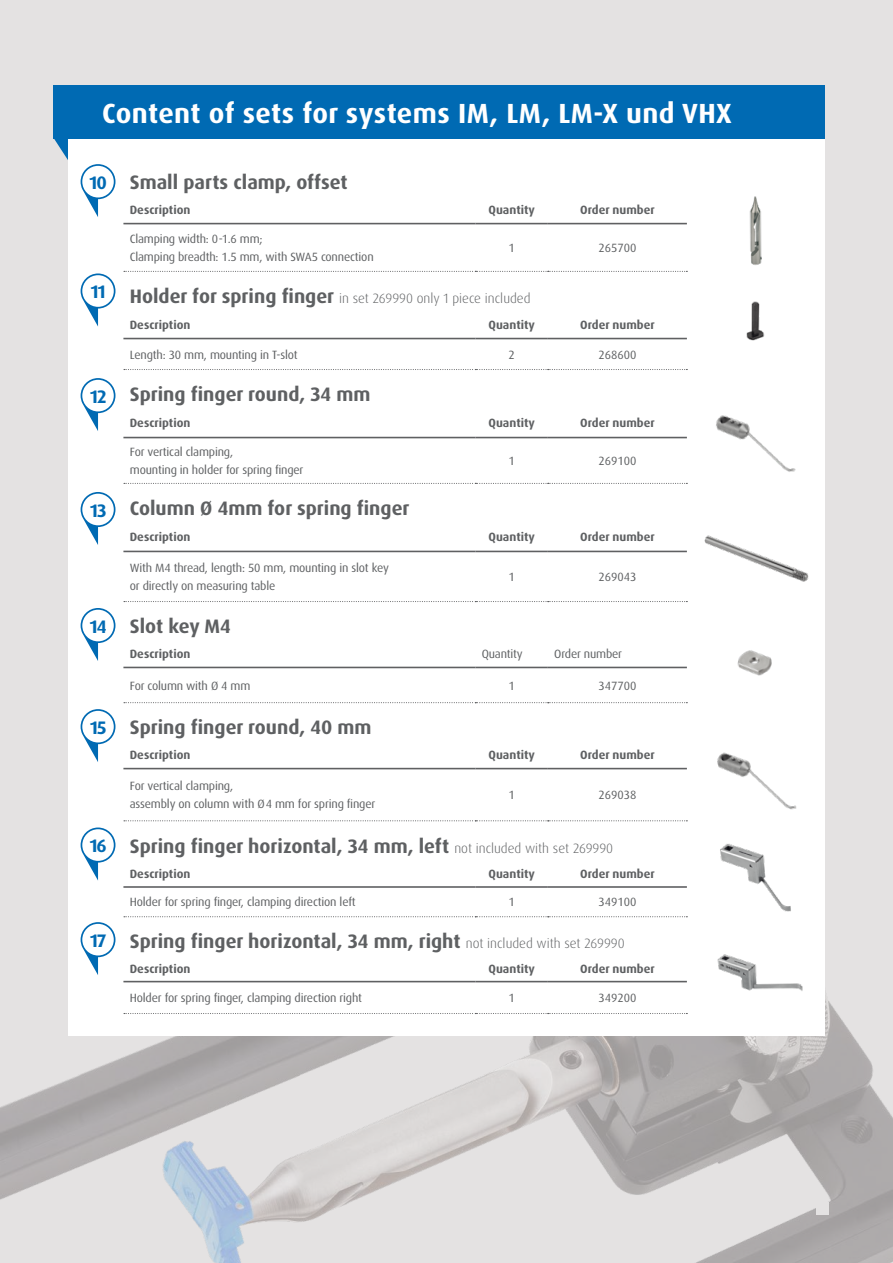
<style>
.page{position:relative;width:893px;height:1263px;background:#e4e2e2}
.page>*{position:absolute;margin:0;border:0;box-sizing:border-box;transform-origin:0 0}
.t1{font:700 27.75px "Dax Pro";letter-spacing:.015em;color:#fff}
.t2{font:700 19.5px "Dax Pro";color:#5e6062}
.t3{font:300 13.5px "Dax Pro";color:#5e6062}
.t4{font:12px/18px "Dax Pro";letter-spacing:-.015em;color:#5e6062}
.t5{font:700 12px "Dax Pro";color:#5e6062}
.s1{font-size:18.15px;color:#006ab3}
.s2{font-weight:700;font-size:19.5px}
.s3{font-weight:300;font-size:13.5px}
</style>
<div class="page">
<img style="left:0;top:995px;width:893px;height:268px">
<div style="left:68px;top:98px;width:757px;height:938px;background:#fff"></div>
<svg style="left:124px;top:271px;width:563px;height:1px"></svg>
<svg style="left:124px;top:369px;width:563px;height:1px"></svg>
<svg style="left:124px;top:483px;width:563px;height:1px"></svg>
<svg style="left:124px;top:601px;width:563px;height:1px"></svg>
<svg style="left:124px;top:702px;width:563px;height:1px"></svg>
<svg style="left:124px;top:820px;width:563px;height:1px"></svg>
<svg style="left:124px;top:916px;width:563px;height:1px"></svg>
<svg style="left:124px;top:1013px;width:563px;height:1px"></svg>
<hr style="left:123px;top:223px;width:352px;height:1px;background:#5f6062">
<hr style="left:475px;top:223px;width:73px;height:1px;background:#5f6062">
<hr style="left:548px;top:223px;width:139px;height:1px;background:#5f6062">
<hr style="left:123px;top:338px;width:352px;height:1px;background:#5f6062">
<hr style="left:475px;top:338px;width:73px;height:1px;background:#5f6062">
<hr style="left:548px;top:338px;width:139px;height:1px;background:#5f6062">
<hr style="left:123px;top:437px;width:352px;height:1px;background:#5f6062">
<hr style="left:475px;top:437px;width:73px;height:1px;background:#5f6062">
<hr style="left:548px;top:437px;width:139px;height:1px;background:#5f6062">
<hr style="left:123px;top:551px;width:352px;height:1px;background:#5f6062">
<hr style="left:475px;top:551px;width:73px;height:1px;background:#5f6062">
<hr style="left:548px;top:551px;width:139px;height:1px;background:#5f6062">
<hr style="left:123px;top:667px;width:352px;height:1px;background:#5f6062">
<hr style="left:475px;top:667px;width:73px;height:1px;background:#5f6062">
<hr style="left:548px;top:667px;width:139px;height:1px;background:#5f6062">
<hr style="left:123px;top:768px;width:352px;height:1px;background:#5f6062">
<hr style="left:123px;top:886px;width:352px;height:2px;background:#5f6062">
<hr style="left:123px;top:981px;width:352px;height:1px;background:#5f6062">
<hr style="left:475px;top:768px;width:73px;height:1px;background:#5f6062">
<hr style="left:475px;top:886px;width:73px;height:2px;background:#5f6062">
<hr style="left:475px;top:981px;width:73px;height:1px;background:#5f6062">
<hr style="left:548px;top:768px;width:139px;height:1px;background:#5f6062">
<hr style="left:548px;top:886px;width:139px;height:2px;background:#5f6062">
<hr style="left:548px;top:981px;width:139px;height:1px;background:#5f6062">
<svg style="left:81px;top:164px;width:34px;height:53px"></svg>
<img style="left:749px;top:196px;width:13px;height:69px">
<svg style="left:81px;top:273px;width:34px;height:54px"></svg>
<img style="left:746px;top:301px;width:19px;height:40px">
<svg style="left:81px;top:378px;width:34px;height:53px"></svg>
<img style="left:716px;top:415px;width:80px;height:57px">
<svg style="left:81px;top:492px;width:34px;height:53px"></svg>
<img style="left:704px;top:535px;width:105px;height:47px">
<svg style="left:81px;top:608px;width:34px;height:53px"></svg>
<img style="left:737px;top:650px;width:35px;height:26px">
<svg style="left:81px;top:709px;width:34px;height:53px"></svg>
<img style="left:717px;top:752px;width:80px;height:58px">
<svg style="left:81px;top:827px;width:34px;height:53px"></svg>
<img style="left:720px;top:843px;width:71px;height:69px">
<svg style="left:81px;top:922px;width:34px;height:53px"></svg>
<img style="left:717px;top:954px;width:86px;height:37px">
<svg style="left:54px;top:139px;width:14px;height:21px"></svg>
<div style="left:54px;top:85px;width:771px;height:54px;background:#006ab3"></div>
<div style="left:816px;top:1202px;width:12px;height:13px;background:#e4e2e2"></div>
<h1 class="t1" style="left:102px;top:95px;width:631px">Content of sets for systems IM, LM, LM-X und VHX</h1>
<h2 class="t2" style="left:90px;top:170px;width:260px"><span class="s1">10</span> Small parts clamp, offset</h2>
<p class="t5" style="left:130px;top:202px;width:62px">Description</p>
<p class="t5" style="left:489px;top:202px;width:48px">Quantity</p>
<p class="t5" style="left:580px;top:202px;width:76px">Order number</p>
<p class="t4" style="left:130px;top:230px;width:245px">Clamping width: 0-1.6 mm;<br>Clamping breadth: 1.5 mm, with SWA5 connection</p>
<p class="t4" style="left:508px;top:239px;width:8px">1</p>
<p class="t4" style="left:598px;top:239px;width:40px">265700</p>
<p class="t3" style="left:91px;top:289px;width:441px"><sup>11</sup> <span class="s2">Holder for spring finger</span> in set 269990 only 1 piece included</p>
<p class="t5" style="left:130px;top:317px;width:62px">Description</p>
<p class="t5" style="left:489px;top:317px;width:48px">Quantity</p>
<p class="t5" style="left:580px;top:317px;width:76px">Order number</p>
<p class="t4" style="left:130px;top:345px;width:169px">Length: 30 mm, mounting in T-slot</p>
<p class="t4" style="left:508px;top:345px;width:8px">2</p>
<p class="t4" style="left:598px;top:345px;width:40px">268600</p>
<h2 class="t2" style="left:90px;top:381px;width:282px"><sub>12</sub> Spring finger round, 34 mm</h2>
<p class="t5" style="left:130px;top:415px;width:62px">Description</p>
<p class="t5" style="left:489px;top:415px;width:48px">Quantity</p>
<p class="t5" style="left:580px;top:415px;width:76px">Order number</p>
<p class="t4" style="left:130px;top:443px;width:175px">For vertical clamping,<br>mounting in holder for spring finger</p>
<p class="t4" style="left:508px;top:452px;width:8px">1</p>
<p class="t4" style="left:598px;top:452px;width:40px">269100</p>
<h2 class="t2" style="left:90px;top:495px;width:321px"><sub>13</sub> Column Ø 4mm for spring finger</h2>
<p class="t5" style="left:130px;top:529px;width:62px">Description</p>
<p class="t5" style="left:489px;top:529px;width:48px">Quantity</p>
<p class="t5" style="left:580px;top:529px;width:76px">Order number</p>
<p class="t4" style="left:130px;top:559px;width:261px">With M4 thread, length: 50 mm, mounting in slot key or directly on measuring table</p>
<p class="t4" style="left:508px;top:568px;width:8px">1</p>
<p class="t4" style="left:598px;top:568px;width:40px">269043</p>
<h2 class="t2" style="left:90px;top:613px;width:142px"><span class="s1">14</span> Slot key M4</h2>
<p class="t5" style="left:130px;top:646px;width:62px">Description</p>
<p class="t4" style="left:482px;top:644px;width:43px">Quantity</p>
<p class="t4" style="left:554px;top:644px;width:69px">Order number</p>
<p class="t4" style="left:130px;top:676px;width:122px">For column with Ø 4 mm</p>
<p class="t4" style="left:508px;top:676px;width:8px">1</p>
<p class="t4" style="left:598px;top:676px;width:40px">347700</p>
<h2 class="t2" style="left:90px;top:714px;width:283px"><span class="s1">15</span> Spring finger round, 40 mm</h2>
<p class="t5" style="left:130px;top:747px;width:62px">Description</p>
<p class="t5" style="left:489px;top:747px;width:48px">Quantity</p>
<p class="t5" style="left:580px;top:747px;width:76px">Order number</p>
<p class="t4" style="left:130px;top:777px;width:247px">For vertical clamping,<br>assembly on column with Ø4 mm for spring finger</p>
<p class="t4" style="left:508px;top:786px;width:8px">1</p>
<p class="t4" style="left:598px;top:786px;width:40px">269038</p>
<h2 class="t2" style="left:90px;top:833px;width:525px"><span class="s1">16</span> Spring finger horizontal, 34 mm, left <span class="s3">not included with set 269990</span></h2>
<p class="t5" style="left:130px;top:866px;width:62px">Description</p>
<p class="t5" style="left:489px;top:866px;width:48px">Quantity</p>
<p class="t5" style="left:580px;top:866px;width:76px">Order number</p>
<p class="t4" style="left:130px;top:893px;width:227px">Holder for spring finger, clamping direction left</p>
<p class="t4" style="left:508px;top:893px;width:8px">1</p>
<p class="t4" style="left:598px;top:893px;width:40px">349100</p>
<h2 class="t2" style="left:90px;top:928px;width:536px"><span class="s1">17</span> Spring finger horizontal, 34 mm, right <span class="s3">not included with set 269990</span></h2>
<p class="t5" style="left:130px;top:961px;width:62px">Description</p>
<p class="t5" style="left:489px;top:961px;width:48px">Quantity</p>
<p class="t5" style="left:580px;top:961px;width:76px">Order number</p>
<p class="t4" style="left:130px;top:989px;width:234px">Holder for spring finger, clamping direction right</p>
<p class="t4" style="left:508px;top:989px;width:8px">1</p>
<p class="t4" style="left:598px;top:989px;width:40px">349200</p>
</div>
